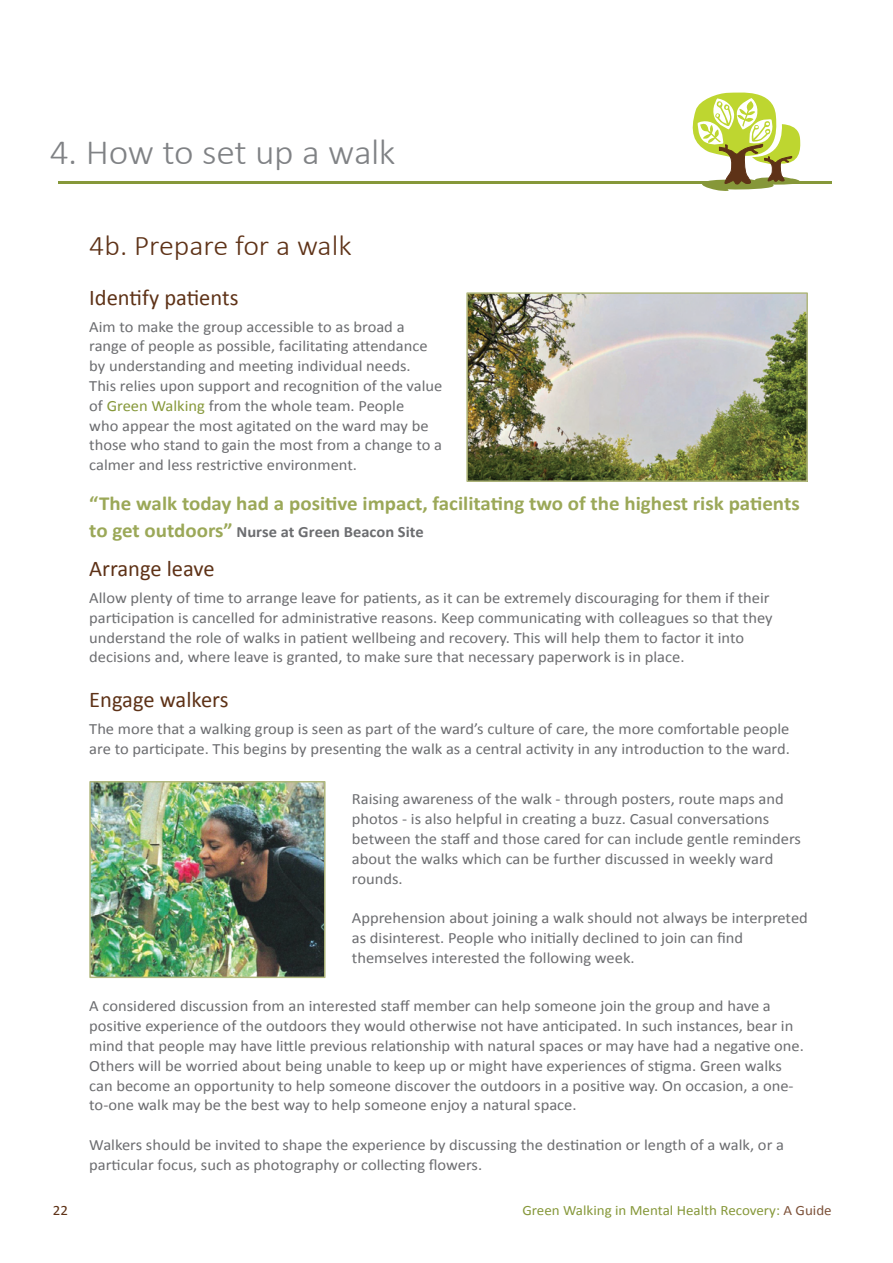
<style>
.page{position:relative;width:893px;height:1263px;background:#fff}
.page>*{position:absolute;margin:0;border:0;box-sizing:border-box;transform-origin:0 0}
.t1{font:300 35.7px "Calibri";letter-spacing:-.015em;color:#808285;scale:1.05 1}
.t2{font:300 28.5px "Calibri";color:#5e3217;scale:1.05 1}
.t3{font:22.5px "Calibri";color:#5e3217}
.t4{font:700 19.95px "Calibri";color:#9ba858;scale:1.05 1}
.t5{font:15.6px/19.8px "Calibri";color:#6c6d70;scale:1.05 1}
.t6{font:700 15.6px "Calibri";color:#6c6d70;scale:1.05 1}
.t7{font:14.25px "Calibri";color:#86983a;scale:1.05 1}
.t8{font:14.25px "Calibri";color:#5e3217;scale:1.05 1}
.s1{color:#86983a}
.s2{font-size:19.95px;color:#9ba858}
.s3{color:#7d523a}
</style>
<div class="page">
<hr style="left:58px;top:182px;width:774px;height:2px;background:#86983a">
<svg style="left:693px;top:92px;width:107px;height:99px"></svg>
<img style="left:469px;top:295px;width:336px;height:184px">
<div style="left:466px;top:292px;width:342px;height:190px;border:2px solid #b1b87d"></div>
<img style="left:92px;top:784px;width:231px;height:191px">
<div style="left:89px;top:781px;width:237px;height:197px;border:2px solid #b1b87d"></div>
<h1 class="t1" style="left:50px;top:130px;width:331px">4. How to set up a walk</h1>
<h2 class="t2" style="left:89px;top:227px;width:251px">4b. Prepare for a walk</h2>
<h3 class="t3" style="left:89px;top:283px;width:151px">Identify patients</h3>
<p class="t5" style="left:89px;top:317px;width:338px">Aim to make the group accessible to as broad a range of people as possible, facilitating attendance by understanding and meeting individual needs.<br>This relies upon support and recognition of the value of <span class="s1">Green Walking</span> from the whole team. People<br>who appear the most agitated on the ward may be those who stand to gain the most from a change to a calmer and less restrictive environment.</p>
<p class="t4" style="left:89px;top:491px;width:678px">“The walk today had a positive impact, facilitating two of the highest risk patients</p>
<p class="t6" style="left:89px;top:522px;width:320px"><span class="s2">to get outdoors”</span> Nurse at Green Beacon Site</p>
<h3 class="t3" style="left:89px;top:554px;width:127px">Arrange leave</h3>
<p class="t5" style="left:89px;top:588px;width:652px">Allow plenty of time to arrange leave for patients, as it can be extremely discouraging for them if their participation is cancelled for administrative reasons. Keep communicating with colleagues so that they understand the role of walks in patient wellbeing and recovery. This will help them to factor it into decisions and, where leave is granted, to make sure that necessary paperwork is in place.</p>
<h3 class="t3" style="left:89px;top:685px;width:141px">Engage walkers</h3>
<p class="t5" style="left:89px;top:719px;width:669px">The more that a walking group is seen as part of the ward’s culture of care, the more comfortable people are to participate. This begins by presenting the walk as a central activity in any introduction to the ward.</p>
<p class="t5" style="left:352px;top:789px;width:429px">Raising awareness of the walk - through posters, route maps and photos - is also helpful in creating a buzz. Casual conversations between the staff and those cared for can include gentle reminders about the walks which can be further discussed in weekly ward rounds.</p>
<p class="t5" style="left:352px;top:908px;width:436px">Apprehension about joining a walk should not always be interpreted as disinterest. People who initially declined to join can find themselves interested the following week.</p>
<p class="t5" style="left:89px;top:996px;width:682px">A considered discussion from an interested staff member can help someone join the group and have a positive experience of the outdoors they would otherwise not have anticipated. In such instances, bear in mind that people may have little previous relationship with natural spaces or may have had a negative one.<br>Others will be worried about being unable to keep up or might have experiences of stigma. Green walks can become an opportunity to help someone discover the outdoors in a positive way. On occasion, a one&shy;to-one walk may be the best way to help someone enjoy a natural space.</p>
<p class="t5" style="left:89px;top:1135px;width:663px">Walkers should be invited to shape the experience by discussing the destination or length of a walk, or a particular focus, such as photography or collecting flowers.</p>
<p class="t8" style="left:53px;top:1201px;width:16px">22</p>
<p class="t7" style="left:522px;top:1201px;width:296px">Green Walking in Mental Health Recovery: <span class="s3">A Guide</span></p>
</div>
